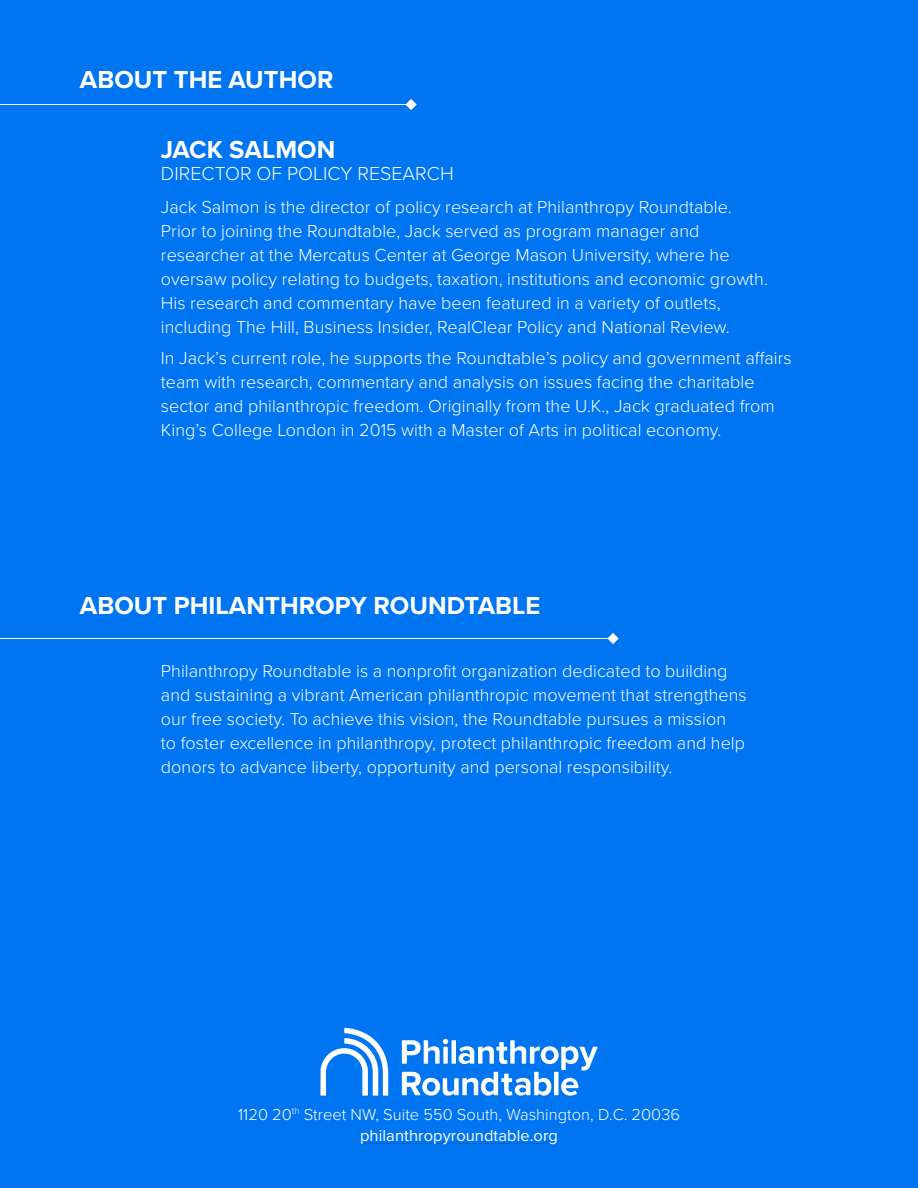
<style>
.page{position:relative;width:918px;height:1188px;background:#0075f2}
.page>*{position:absolute;margin:0;border:0;box-sizing:border-box;transform-origin:0 0}
.t1{font:700 25.5px "Proxima Nova";letter-spacing:.005em;color:#fff}
.t2{font:300 19.5px "Proxima Nova";letter-spacing:.005em;color:#fff}
.t3{font:300 18px/24px "Proxima Nova";letter-spacing:.005em;color:#fff}
.t4{font:300 16.5px/20.9px "Proxima Nova";letter-spacing:.005em;color:#fff;text-align:center}
.s1{font-weight:400}
</style>
<div class="page">
<hr style="left:0;top:104px;width:415px;height:1px;background:#fff">
<svg style="left:406px;top:99px;width:11px;height:11px"></svg>
<hr style="left:0;top:638px;width:617px;height:1px;background:#fff">
<svg style="left:608px;top:633px;width:11px;height:11px"></svg>
<hr style="left:360px;top:1143px;width:198px;height:1px;background:#0563c1">
<svg style="left:402px;top:1038px;width:196px;height:58px"></svg>
<svg style="left:320px;top:1028px;width:68px;height:68px"></svg>
<h1 class="t1" style="left:80px;top:60px;width:255px">ABOUT THE AUTHOR</h1>
<h1 class="t1" style="left:161px;top:130px;width:176px">JACK SALMON</h1>
<p class="t2" style="left:161px;top:159px;width:294px">DIRECTOR OF POLICY RESEARCH</p>
<p class="t3" style="left:161px;top:194px;width:609px">Jack Salmon is the director of policy research at Philanthropy Roundtable.<br>Prior to joining the Roundtable, Jack served as program manager and researcher at the Mercatus Center at George Mason University, where he oversaw policy relating to budgets, taxation, institutions and economic growth.<br>His research and commentary have been featured in a variety of outlets, including The Hill, Business Insider, RealClear Policy and National Review.</p>
<p class="t3" style="left:161px;top:345px;width:632px">In Jack’s current role, he supports the Roundtable’s policy and government affairs team with research, commentary and analysis on issues facing the charitable sector and philanthropic freedom. Originally from the U.K., Jack graduated from King’s College London in 2015 with a Master of Arts in political economy.</p>
<h1 class="t1" style="left:80px;top:587px;width:462px">ABOUT PHILANTHROPY ROUNDTABLE</h1>
<p class="t3" style="left:161px;top:658px;width:587px">Philanthropy Roundtable is a nonprofit organization dedicated to building and sustaining a vibrant American philanthropic movement that strengthens our free society. To achieve this vision, the Roundtable pursues a mission<br>to foster excellence in philanthropy, protect philanthropic freedom and help donors to advance liberty, opportunity and personal responsibility.</p>
<p class="t4" style="left:238px;top:1103px;width:443px">1120 20<sup>th</sup> Street NW, Suite 550 South, Washington, D.C. 20036 <span class="s1">philanthropyroundtable.org</span></p>
</div>
